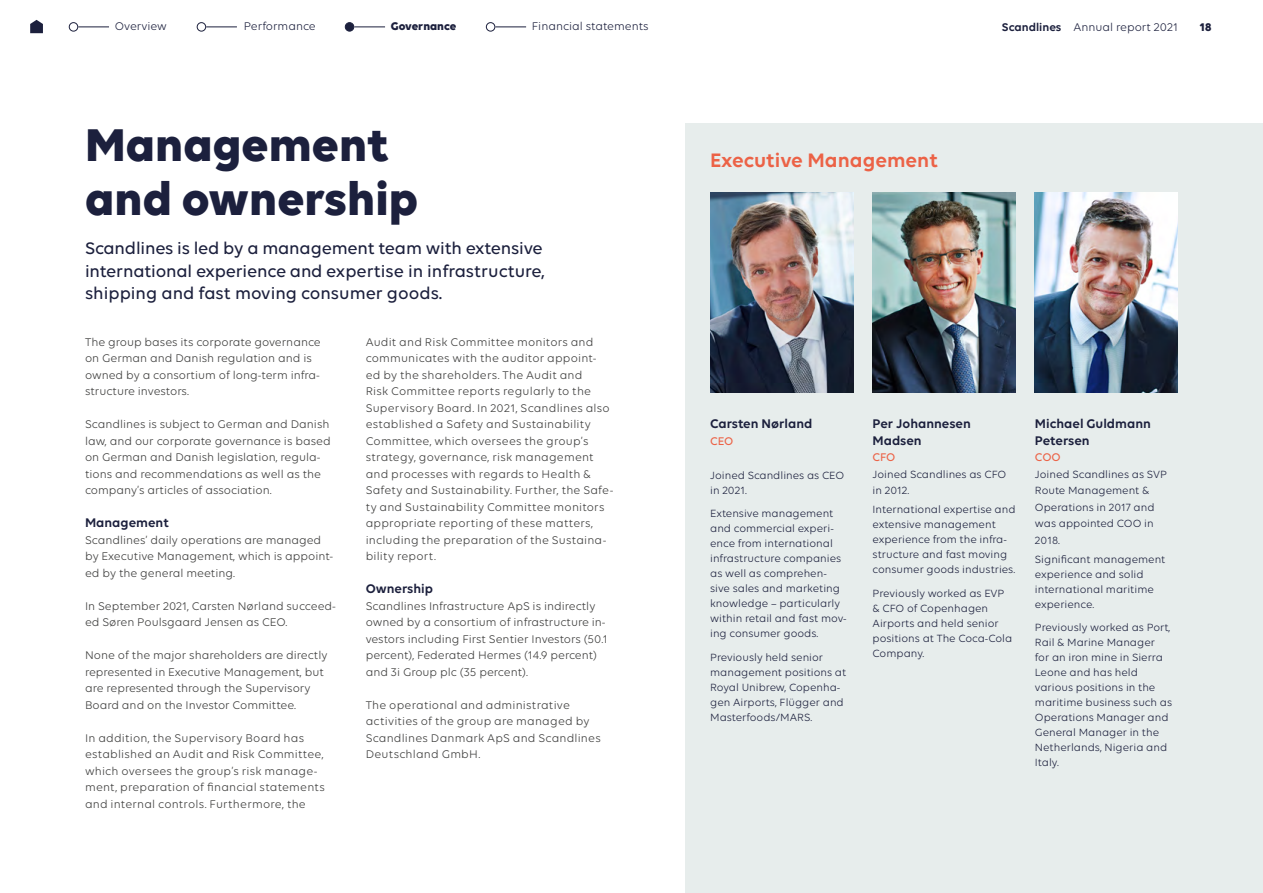
<style>
.page{position:relative;width:1263px;height:893px;background:#fff}
.page>*{position:absolute;margin:0;border:0;box-sizing:border-box;transform-origin:0 0}
.t1{font:700 49.5px/54px "Volte";color:#1c203d}
.t2{font:600 21px "Volte";color:#ec6246}
.t3{font:500 18px/22.5px "Volte";letter-spacing:-.01em;color:#1c203d}
.t4{font:600 13.5px/16.5px "Volte";color:#1c203d}
.t5{font:12px/16.5px "Volte";color:#3c3c3b}
.t6{font:12px "Volte";color:#1c203d}
.t7{font:700 12px "Volte";color:#1c203d}
.t8{font:500 12px "Volte";letter-spacing:-.005em;color:#ec6246}
.t9{font:11.25px/15px "Volte";color:#1c203d}
.s1{font-weight:600}
</style>
<div class="page">
<div style="left:685px;top:123px;width:578px;height:770px;background:#e7edec"></div>
<img style="left:710px;top:192px;width:143px;height:201px">
<img style="left:872px;top:192px;width:143px;height:201px">
<img style="left:1035px;top:192px;width:143px;height:201px">
<div style="left:345px;top:23px;width:9px;height:8px;background:#1c203d;border-radius:50%"></div>
<div style="left:345px;top:22px;width:9px;height:10px;border:1px solid #1c203d;border-radius:50%"></div>
<div style="left:69px;top:22px;width:9px;height:10px;border:1px solid #1c203d;border-radius:50%"></div>
<div style="left:197px;top:22px;width:9px;height:10px;border:1px solid #1c203d;border-radius:50%"></div>
<div style="left:486px;top:22px;width:9px;height:10px;border:1px solid #1c203d;border-radius:50%"></div>
<hr style="left:354px;top:27px;width:31px;height:1px;background:#1c203d">
<hr style="left:78px;top:27px;width:31px;height:1px;background:#1c203d">
<hr style="left:206px;top:27px;width:31px;height:1px;background:#1c203d">
<hr style="left:495px;top:27px;width:31px;height:1px;background:#1c203d">
<svg style="left:30px;top:20px;width:13px;height:13px"></svg>
<p class="t6" style="left:115px;top:20px;width:53px">Overview</p>
<p class="t6" style="left:244px;top:20px;width:74px">Performance</p>
<p class="t7" style="left:391px;top:19px;width:67px">Governance</p>
<p class="t6" style="left:532px;top:20px;width:118px">Financial statements</p>
<p class="t6" style="left:1002px;top:21px;width:177px"><span class="s1">Scandlines</span> Annual report 2021</p>
<p class="t7" style="left:1199px;top:20px;width:13px">18</p>
<h1 class="t1" style="left:85px;top:116px;width:335px">Management and ownership</h1>
<h3 class="t3" style="left:85px;top:237px;width:461px">Scandlines is led by a management team with extensive international experience and expertise in infrastructure, shipping and fast moving consumer goods.</h3>
<p class="t5" style="left:85px;top:333px;width:237px">The group bases its corporate governance on German and Danish regulation and is owned by a consortium of long-term infra&shy;structure investors.</p>
<p class="t5" style="left:85px;top:416px;width:247px">Scandlines is subject to German and Danish law, and our corporate governance is based on German and Danish legislation, regula&shy;tions and recommendations as well as the company’s articles of association.</p>
<p class="t4" style="left:85px;top:514px;width:85px">Management</p>
<p class="t5" style="left:85px;top:531px;width:250px">Scandlines’ daily operations are managed by Executive Management, which is appoint&shy;ed by the general meeting.</p>
<p class="t5" style="left:85px;top:597px;width:252px">In September 2021, Carsten Nørland succeed&shy;ed Søren Poulsgaard Jensen as CEO.</p>
<p class="t5" style="left:85px;top:647px;width:244px">None of the major shareholders are directly represented in Executive Management, but are represented through the Supervisory Board and on the Investor Committee.</p>
<p class="t5" style="left:85px;top:729px;width:241px">In addition, the Supervisory Board has established an Audit and Risk Committee, which oversees the group’s risk manage&shy;ment, preparation of financial statements and internal controls. Furthermore, the</p>
<p class="t5" style="left:366px;top:333px;width:249px">Audit and Risk Committee monitors and communicates with the auditor appoint&shy;ed by the shareholders. The Audit and<br>Risk Committee reports regularly to the Supervisory Board. In 2021, Scandlines also established a Safety and Sustainability Committee, which oversees the group’s strategy, governance, risk management and processes with regards to Health &amp; Safety and Sustainability. Further, the Safe&shy;ty and Sustainability Committee monitors appropriate reporting of these matters, including the preparation of the Sustaina&shy;bility report.</p>
<p class="t4" style="left:366px;top:580px;width:69px">Ownership</p>
<p class="t5" style="left:366px;top:597px;width:243px">Scandlines Infrastructure ApS is indirectly owned by a consortium of infrastructure in&shy;vestors including First Sentier Investors (50.1 percent), Federated Hermes (14.9 percent) and 3i Group plc (35 percent).</p>
<p class="t5" style="left:366px;top:696px;width:237px">The operational and administrative activities of the group are managed by Scandlines Danmark ApS and Scandlines Deutschland GmbH.</p>
<h2 class="t2" style="left:710px;top:148px;width:229px">Executive Management</h2>
<p class="t4" style="left:710px;top:415px;width:104px">Carsten Nørland</p>
<p class="t8" style="left:710px;top:434px;width:25px">CEO</p>
<p class="t9" style="left:710px;top:467px;width:135px">Joined Scandlines as CEO in 2021.</p>
<p class="t9" style="left:710px;top:506px;width:138px">Extensive management and commercial experi&shy;ence from international infrastructure companies as well as comprehen&shy;sive sales and marketing knowledge – particularly within retail and fast mov&shy;ing consumer goods.</p>
<p class="t9" style="left:710px;top:649px;width:138px">Previously held senior management positions at<br>Royal Unibrew, Copenha&shy;gen Airports, Flügger and<br>Masterfoods/MARS.</p>
<p class="t4" style="left:872px;top:415px;width:100px">Per Johannesen<br>Madsen</p>
<p class="t8" style="left:872px;top:450px;width:24px">CFO</p>
<p class="t9" style="left:872px;top:465px;width:135px;line-height:16.5px">Joined Scandlines as CFO in 2012.</p>
<p class="t9" style="left:872px;top:502px;width:144px">International expertise and extensive management experience from the infra&shy;structure and fast moving consumer goods industries.</p>
<p class="t9" style="left:872px;top:585px;width:141px">Previously worked as EVP &amp; CFO of Copenhagen<br>Airports and held senior positions at The Coca-Cola<br>Company.</p>
<p class="t4" style="left:1035px;top:415px;width:118px">Michael Guldmann<br>Petersen</p>
<p class="t8" style="left:1035px;top:450px;width:27px">COO</p>
<p class="t9" style="left:1035px;top:465px;width:134px;line-height:16.5px">Joined Scandlines as SVP<br>Route Management &amp;<br>Operations in 2017 and was appointed COO in<br>2018.</p>
<p class="t9" style="left:1035px;top:551px;width:132px">Significant management experience and solid international maritime experience.</p>
<p class="t9" style="left:1035px;top:620px;width:139px">Previously worked as Port,<br>Rail &amp; Marine Manager<br>for an iron mine in Sierra<br>Leone and has held various positions in the maritime business such as<br>Operations Manager and<br>General Manager in the<br>Netherlands, Nigeria and<br>Italy.</p>
</div>
